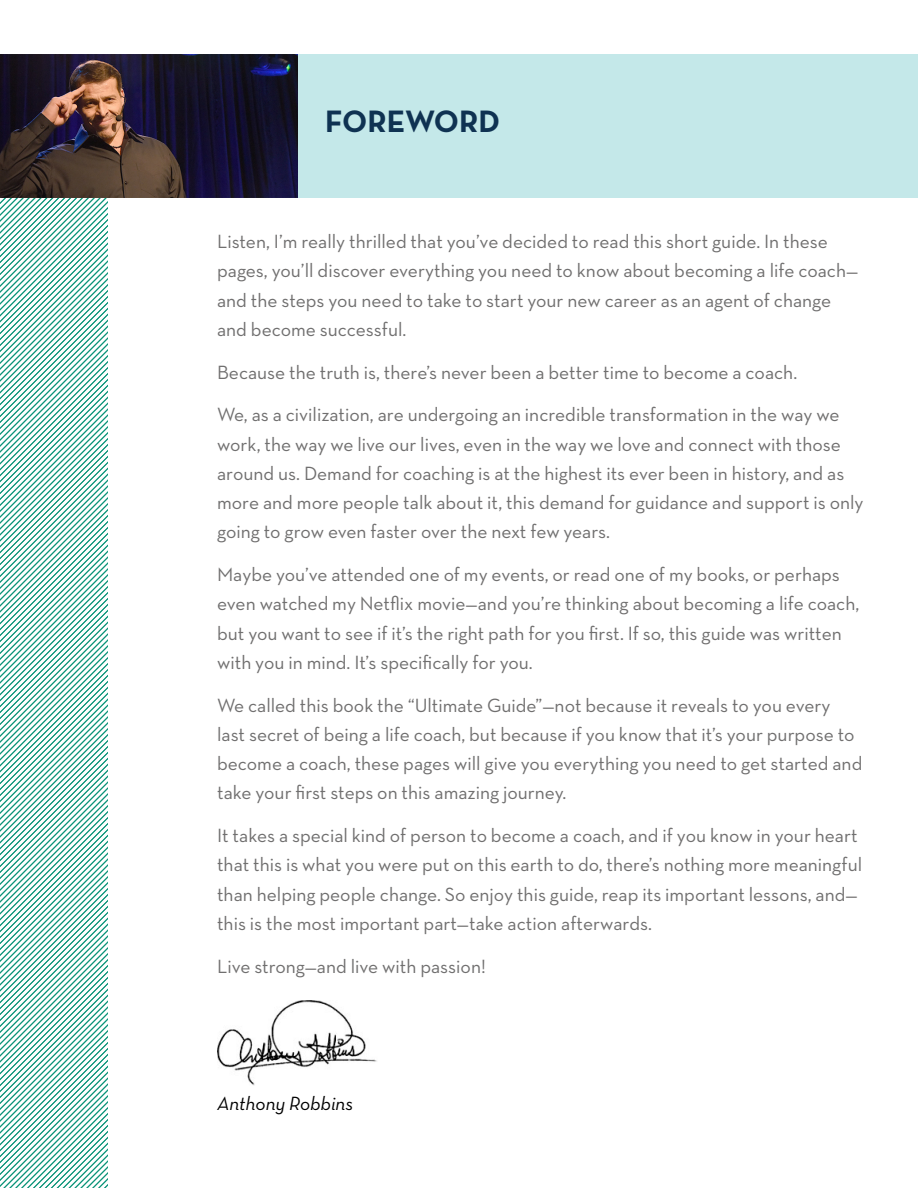
<style>
.page{position:relative;width:918px;height:1188px;background:#fff}
.page>*{position:absolute;margin:0;border:0;box-sizing:border-box;transform-origin:0 0}
.t1{font:700 31.5px "Neutra Text TF";color:#0f3252}
.t2{font:19.5px/29.2px "Neutra Text TF";color:#706f6f}
.t3{font:italic 19.5px "Neutra Text TF";color:#000}
</style>
<div class="page">
<svg style="left:0;top:198px;width:108px;height:990px"></svg>
<div style="left:293px;top:54px;width:625px;height:144px;background:#c4e8e9"></div>
<img style="left:0;top:54px;width:297px;height:144px">
<img style="left:217px;top:1000px;width:160px;height:86px">
<h1 class="t1" style="left:325px;top:101px;width:176px">FOREWORD</h1>
<p class="t2" style="left:217px;top:227px;width:643px">Listen, I’m really thrilled that you’ve decided to read this short guide. In these pages, you’ll discover everything you need to know about becoming a life coach— and the steps you need to take to start your new career as an agent of change and become successful.</p>
<p class="t2" style="left:217px;top:350px;width:624px;line-height:42.8px">Because the truth is, there’s never been a better time to become a coach.<br>We, as a civilization, are undergoing an incredible transformation in the way we</p>
<p class="t2" style="left:217px;top:429px;width:648px">work, the way we live our lives, even in the way we love and connect with those around us. Demand for coaching is at the highest its ever been in history, and as more and more people talk about it, this demand for guidance and support is only going to grow even faster over the next few years.</p>
<p class="t2" style="left:217px;top:559px;width:644px">Maybe you’ve attended one of my events, or read one of my books, or perhaps even watched my Netflix movie—and you’re thinking about becoming a life coach, but you want to see if it’s the right path for you first. If so, this guide was written with you in mind. It’s specifically for you.</p>
<p class="t2" style="left:217px;top:690px;width:647px">We called this book the “Ultimate Guide”—not because it reveals to you every last secret of being a life coach, but because if you know that it’s your purpose to become a coach, these pages will give you everything you need to get started and take your first steps on this amazing journey.</p>
<p class="t2" style="left:217px;top:821px;width:647px">It takes a special kind of person to become a coach, and if you know in your heart that this is what you were put on this earth to do, there’s nothing more meaningful than helping people change. So enjoy this guide, reap its important lessons, and— this is the most important part—take action afterwards.</p>
<p class="t2" style="left:217px;top:951px;width:270px">Live strong—and live with passion!</p>
<p class="t3" style="left:217px;top:1091px;width:138px">Anthony Robbins</p>
</div>
